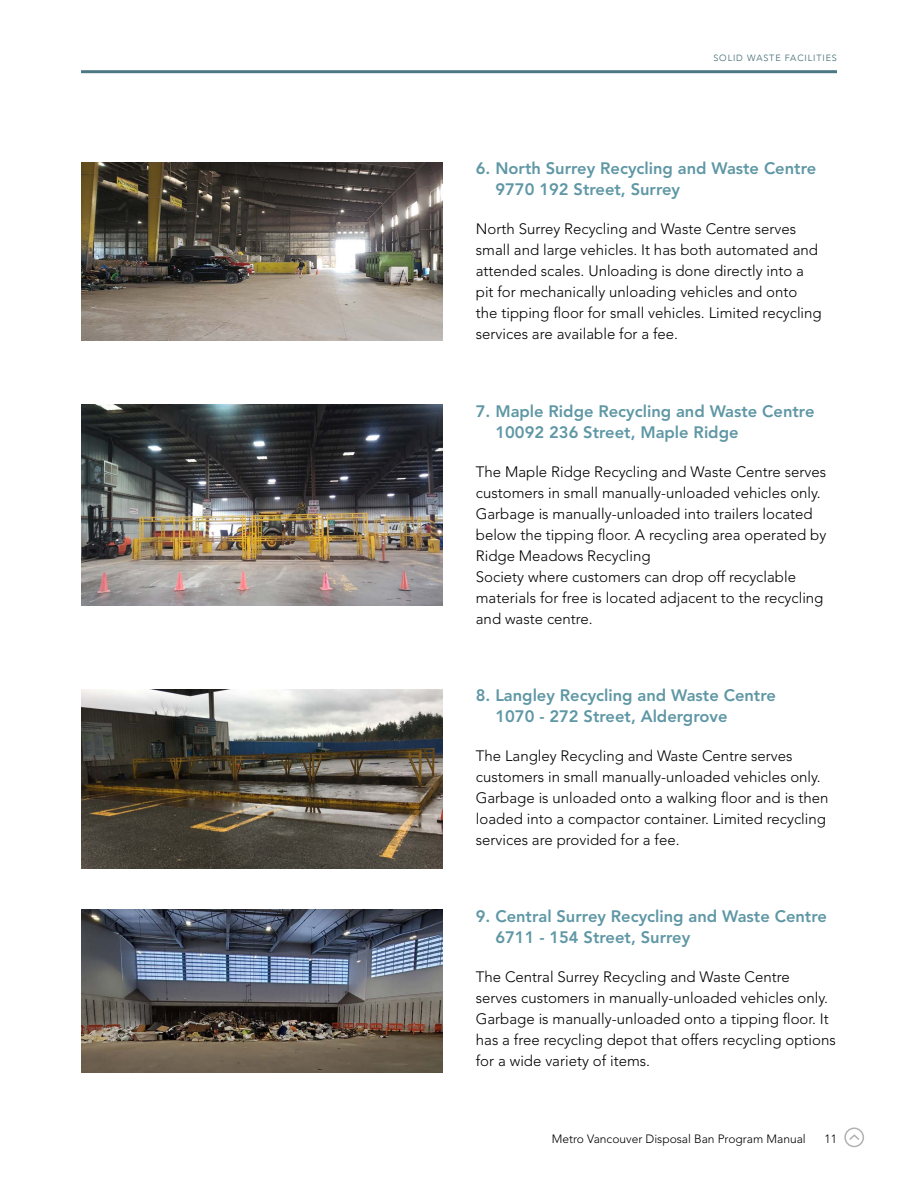
<style>
.page{position:relative;width:918px;height:1188px;background:#fff}
.page>*{position:absolute;margin:0;border:0;box-sizing:border-box;transform-origin:0 0}
.t1{font:800 16.5px/21px "Avenir LT Std";color:#5f97a5}
.t2{font:300 15px/21px "Avenir LT Std";color:#000}
.t3{font:300 12px "Avenir LT Std";color:#000}
.t4{font:300 9px "Avenir";letter-spacing:.1em;color:#38616a}
</style>
<div class="page">
<hr style="left:81px;top:70px;width:756px;height:3px;background:#4c7883">
<img style="left:81px;top:162px;width:361px;height:179px">
<img style="left:81px;top:405px;width:361px;height:201px">
<img style="left:81px;top:690px;width:361px;height:178px">
<img style="left:81px;top:910px;width:361px;height:163px">
<div style="left:844px;top:1128px;width:20px;height:19px;border:2px solid #b2b2b2;border-radius:50%"></div>
<svg style="left:847px;top:1133px;width:14px;height:9px"></svg>
<p class="t4" style="left:713px;top:52px;width:125px">SOLI D WASTE FACI LITI ES</p>
<p class="t1" style="left:495px;top:158px;width:322px;text-indent:-20px">6. North Surrey Recycling and Waste Centre<br>9770 192 Street, Surrey</p>
<p class="t2" style="left:476px;top:219px;width:347px">North Surrey Recycling and Waste Centre serves small and large vehicles. It has both automated and attended scales. Unloading is done directly into a pit for mechanically unloading vehicles and onto the tipping floor for small vehicles. Limited recycling services are available for a fee.</p>
<p class="t1" style="left:495px;top:401px;width:321px;text-indent:-20px">7. Maple Ridge Recycling and Waste Centre<br>10092 236 Street, Maple Ridge</p>
<p class="t2" style="left:476px;top:461px;width:352px">The Maple Ridge Recycling and Waste Centre serves customers in small manually-unloaded vehicles only.<br>Garbage is manually-unloaded into trailers located below the tipping floor. A recycling area operated by Ridge Meadows Recycling<br>Society where customers can drop off recyclable materials for free is located adjacent to the recycling and waste centre.</p>
<p class="t1" style="left:495px;top:685px;width:282px;text-indent:-20px">8. Langley Recycling and Waste Centre<br>1070 - 272 Street, Aldergrove</p>
<p class="t2" style="left:476px;top:745px;width:354px">The Langley Recycling and Waste Centre serves customers in small manually-unloaded vehicles only.<br>Garbage is unloaded onto a walking floor and is then loaded into a compactor container. Limited recycling services are provided for a fee.</p>
<p class="t1" style="left:495px;top:906px;width:333px;text-indent:-20px">9. Central Surrey Recycling and Waste Centre<br>6711 - 154 Street, Surrey</p>
<p class="t2" style="left:476px;top:967px;width:361px">The Central Surrey Recycling and Waste Centre<br>serves customers in manually-unloaded vehicles only.<br>Garbage is manually-unloaded onto a tipping floor. It has a free recycling depot that offers recycling options for a wide variety of items.</p>
<p class="t3" style="left:552px;top:1132px;width:255px">Metro Vancouver Disposal Ban Program Manual</p>
<p class="t3" style="left:825px;top:1132px;width:14px">11</p>
</div>
